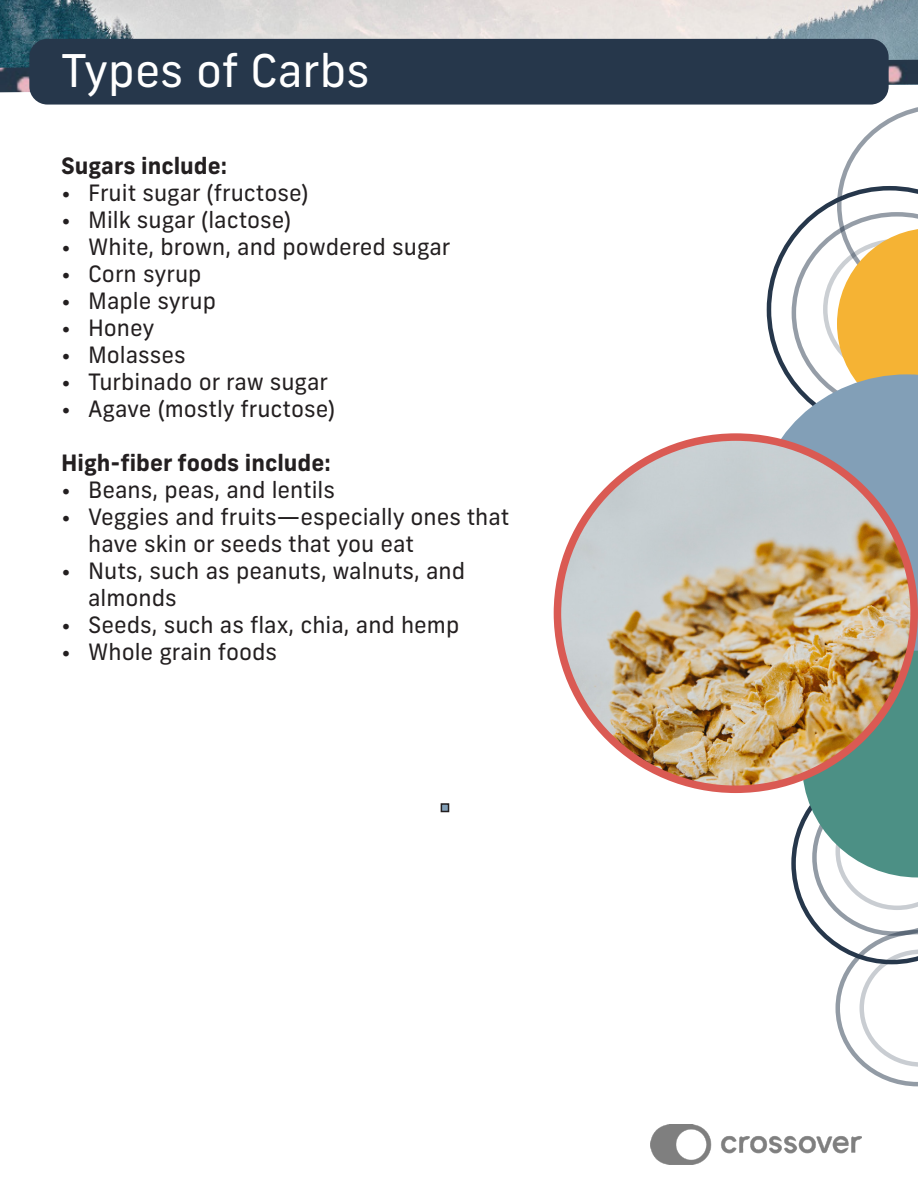
<style>
.page{position:relative;width:918px;height:1188px;background:#fff}
.page>*{position:absolute;margin:0;border:0;box-sizing:border-box;transform-origin:0 0}
.t1{font:45px "Frank New";color:#fff}
.t2{font:22.5px/27px "Frank New";color:#231f20}
.t3{font:700 22.5px "Frank New";color:#231f20}
</style>
<div class="page">
<img style="left:0;top:0;width:918px;height:60px">
<svg style="left:767px;top:107px;width:151px;height:267px"></svg>
<svg style="left:759px;top:374px;width:159px;height:277px;fill:#829fb7"></svg>
<img style="left:557px;top:437px;width:357px;height:352px">
<div style="left:554px;top:433px;width:364px;height:360px;border:8px solid #da5a53;border-radius:50%"></div>
<img style="left:0;top:60px;width:918px;height:32px">
<div style="left:29px;top:39px;width:860px;height:66px;background:#26374b;border-radius:18px"></div>
<img style="left:651px;top:1124px;width:210px;height:41px">
<svg style="left:791px;top:651px;width:127px;height:435px"></svg>
<div style="left:441px;top:804px;width:8px;height:8px;background:#829fb7"></div>
<div style="left:441px;top:803px;width:8px;height:9px;border:2px solid #231f20"></div>
<p class="t1" style="left:61px;top:42px;width:310px">Types of Carbs</p>
<p class="t3" style="left:61px;top:151px;width:167px">Sugars include:</p>
<p class="t2" style="left:61px;top:179px;width:249px">• Fruit sugar (fructose)</p>
<p class="t2" style="left:61px;top:206px;width:232px">• Milk sugar (lactose)</p>
<p class="t2" style="left:61px;top:233px;width:391px">• White, brown, and powdered sugar</p>
<p class="t2" style="left:61px;top:260px;width:142px">• Corn syrup</p>
<p class="t2" style="left:61px;top:287px;width:156px">• Maple syrup</p>
<p class="t2" style="left:61px;top:314px;width:95px">• Honey</p>
<p class="t2" style="left:61px;top:341px;width:126px">• Molasses</p>
<p class="t2" style="left:61px;top:368px;width:268px">• Turbinado or raw sugar</p>
<p class="t2" style="left:61px;top:395px;width:275px">• Agave (mostly fructose)</p>
<p class="t3" style="left:61px;top:448px;width:271px">High-fiber foods include:</p>
<p class="t2" style="left:61px;top:476px;width:275px">• Beans, peas, and lentils</p>
<p class="t2" style="left:88px;top:503px;width:423px;text-indent:-27px">• Veggies and fruits—especially ones that have skin or seeds that you eat</p>
<p class="t2" style="left:88px;top:557px;width:378px;text-indent:-27px">• Nuts, such as peanuts, walnuts, and almonds</p>
<p class="t2" style="left:61px;top:611px;width:400px">• Seeds, such as flax, chia, and hemp</p>
<p class="t2" style="left:61px;top:638px;width:217px">• Whole grain foods</p>
</div>
